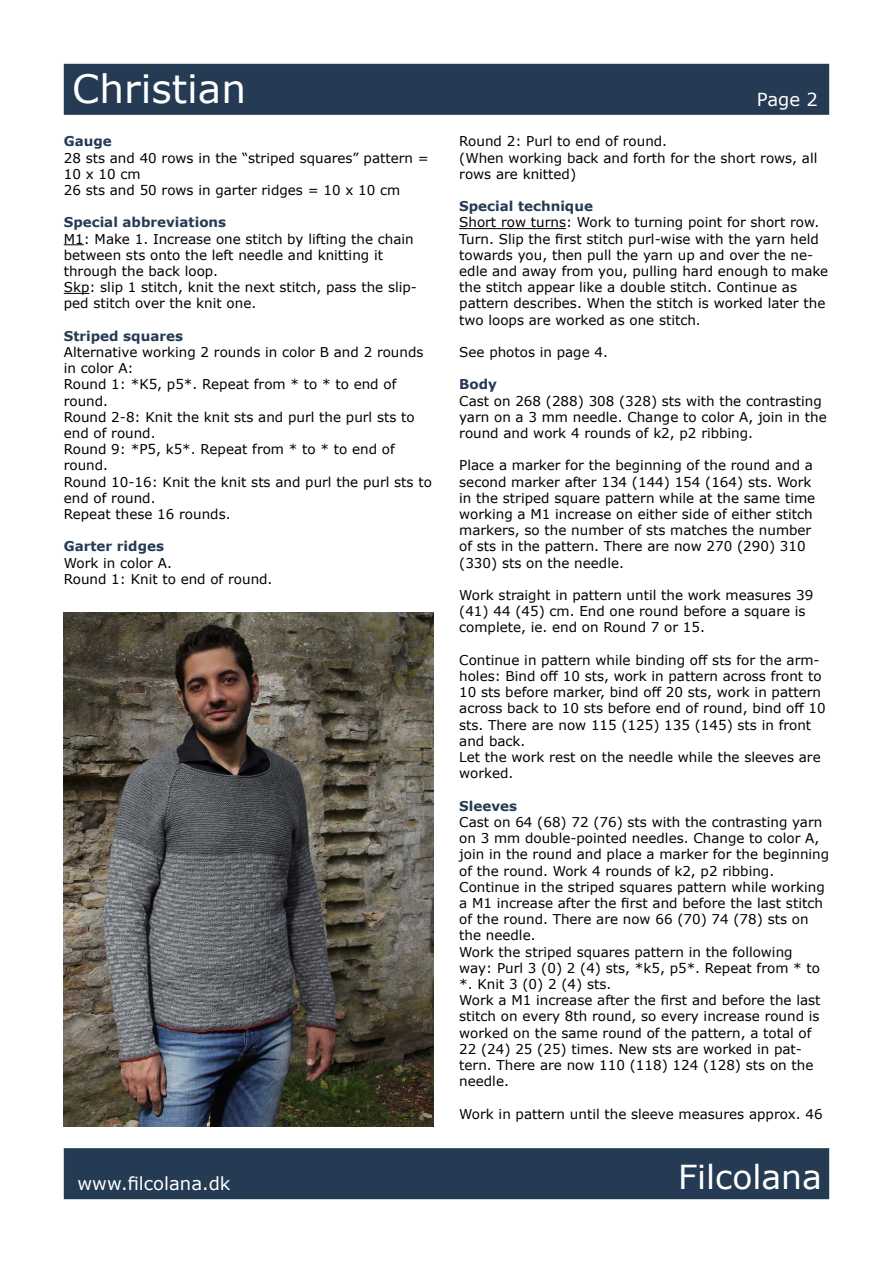
<style>
.page{position:relative;width:893px;height:1263px;background:#fff}
.page>*{position:absolute;margin:0;border:0;box-sizing:border-box;transform-origin:0 0}
.t1{font:39px "Verdana";color:#fff}
.t2{font:33px "Verdana";color:#fff}
.t3{font:18px "Verdana";color:#fff}
.t4{font:13.5px/16.2px "Verdana";color:#000}
.t5{font:700 13.5px "Verdana";color:#243b53}
</style>
<div class="page">
<div style="left:64px;top:64px;width:765px;height:51px;background:#243b53;border:2px solid #243c54"></div>
<div style="left:64px;top:1148px;width:765px;height:51px;background:#243b53;border:2px solid #243c54"></div>
<svg style="left:64px;top:244px;width:20px;height:1px"></svg>
<svg style="left:64px;top:293px;width:25px;height:1px"></svg>
<hr style="left:459px;top:228px;width:107px;height:1px;background:#000">
<img style="left:64px;top:612px;width:370px;height:515px">
<h1 class="t1" style="left:72px;top:62px;width:175px">Christian</h1>
<p class="t5" style="left:64px;top:132px;width:49px">Gauge</p>
<p class="t4" style="left:64px;top:149px;width:367px">28 sts and 40 rows in the “striped squares” pattern =<br>10 x 10 cm<br>26 sts and 50 rows in garter ridges = 10 x 10 cm</p>
<p class="t5" style="left:64px;top:213px;width:164px">Special abbreviations</p>
<p class="t4" style="left:64px;top:230px;width:355px">M1: Make 1. Increase one stitch by lifting the chain between sts onto the left needle and knitting it through the back loop.<br>Skp: slip 1 stitch, knit the next stitch, pass the slip&shy;ped stitch over the knit one.</p>
<p class="t5" style="left:64px;top:326px;width:121px">Striped squares</p>
<p class="t4" style="left:64px;top:344px;width:370px">Alternative working 2 rounds in color B and 2 rounds in color A:<br>Round 1: *K5, p5*. Repeat from * to * to end of round.<br>Round 2-8: Knit the knit sts and purl the purl sts to end of round.<br>Round 9: *P5, k5*. Repeat from * to * to end of round.<br>Round 10-16: Knit the knit sts and purl the purl sts to end of round.<br>Repeat these 16 rounds.</p>
<p class="t5" style="left:64px;top:537px;width:102px">Garter ridges</p>
<p class="t4" style="left:64px;top:554px;width:210px">Work in color A.<br>Round 1: Knit to end of round.</p>
<h3 class="t3" style="left:757px;top:87px;width:62px">Page 2</h3>
<p class="t4" style="left:459px;top:133px;width:360px">Round 2: Purl to end of round.<br>(When working back and forth for the short rows, all rows are knitted)</p>
<p class="t5" style="left:459px;top:197px;width:135px">Special technique</p>
<p class="t4" style="left:459px;top:214px;width:371px">Short row turns: Work to turning point for short row.<br>Turn. Slip the first stitch purl-wise with the yarn held towards you, then pull the yarn up and over the ne&shy;edle and away from you, pulling hard enough to make the stitch appear like a double stitch. Continue as pattern describes. When the stitch is worked later the two loops are worked as one stitch.</p>
<p class="t4" style="left:459px;top:344px;width:150px">See photos in page 4.</p>
<p class="t5" style="left:459px;top:375px;width:39px">Body</p>
<p class="t4" style="left:459px;top:392px;width:369px">Cast on 268 (288) 308 (328) sts with the contrasting yarn on a 3 mm needle. Change to color A, join in the round and work 4 rounds of k2, p2 ribbing.</p>
<p class="t4" style="left:459px;top:457px;width:357px">Place a marker for the beginning of the round and a second marker after 134 (144) 154 (164) sts. Work in the striped square pattern while at the same time working a M1 increase on either side of either stitch markers, so the number of sts matches the number of sts in the pattern. There are now 270 (290) 310 (330) sts on the needle.</p>
<p class="t4" style="left:459px;top:587px;width:355px">Work straight in pattern until the work measures 39 (41) 44 (45) cm. End one round before a square is complete, ie. end on Round 7 or 15.</p>
<p class="t4" style="left:459px;top:652px;width:368px">Continue in pattern while binding off sts for the arm&shy;holes: Bind off 10 sts, work in pattern across front to 10 sts before marker, bind off 20 sts, work in pattern across back to 10 sts before end of round, bind off 10 sts. There are now 115 (125) 135 (145) sts in front and back.<br>Let the work rest on the needle while the sleeves are worked.</p>
<p class="t5" style="left:459px;top:796px;width:59px">Sleeves</p>
<p class="t4" style="left:459px;top:814px;width:371px">Cast on 64 (68) 72 (76) sts with the contrasting yarn on 3 mm double-pointed needles. Change to color A, join in the round and place a marker for the beginning of the round. Work 4 rounds of k2, p2 ribbing.<br>Continue in the striped squares pattern while working a M1 increase after the first and before the last stitch of the round. There are now 66 (70) 74 (78) sts on the needle.<br>Work the striped squares pattern in the following<br>way: Purl 3 (0) 2 (4) sts, *k5, p5*. Repeat from * to *. Knit 3 (0) 2 (4) sts.<br>Work a M1 increase after the first and before the last stitch on every 8th round, so every increase round is worked on the same round of the pattern, a total of 22 (24) 25 (25) times. New sts are worked in pat&shy;tern. There are now 110 (118) 124 (128) sts on the needle.</p>
<p class="t4" style="left:459px;top:1105px;width:365px">Work in pattern until the sleeve measures approx. 46</p>
<h3 class="t3" style="left:78px;top:1171px;width:154px">www.filcolana.dk</h3>
<h2 class="t2" style="left:678px;top:1155px;width:145px">Filcolana</h2>
</div>
